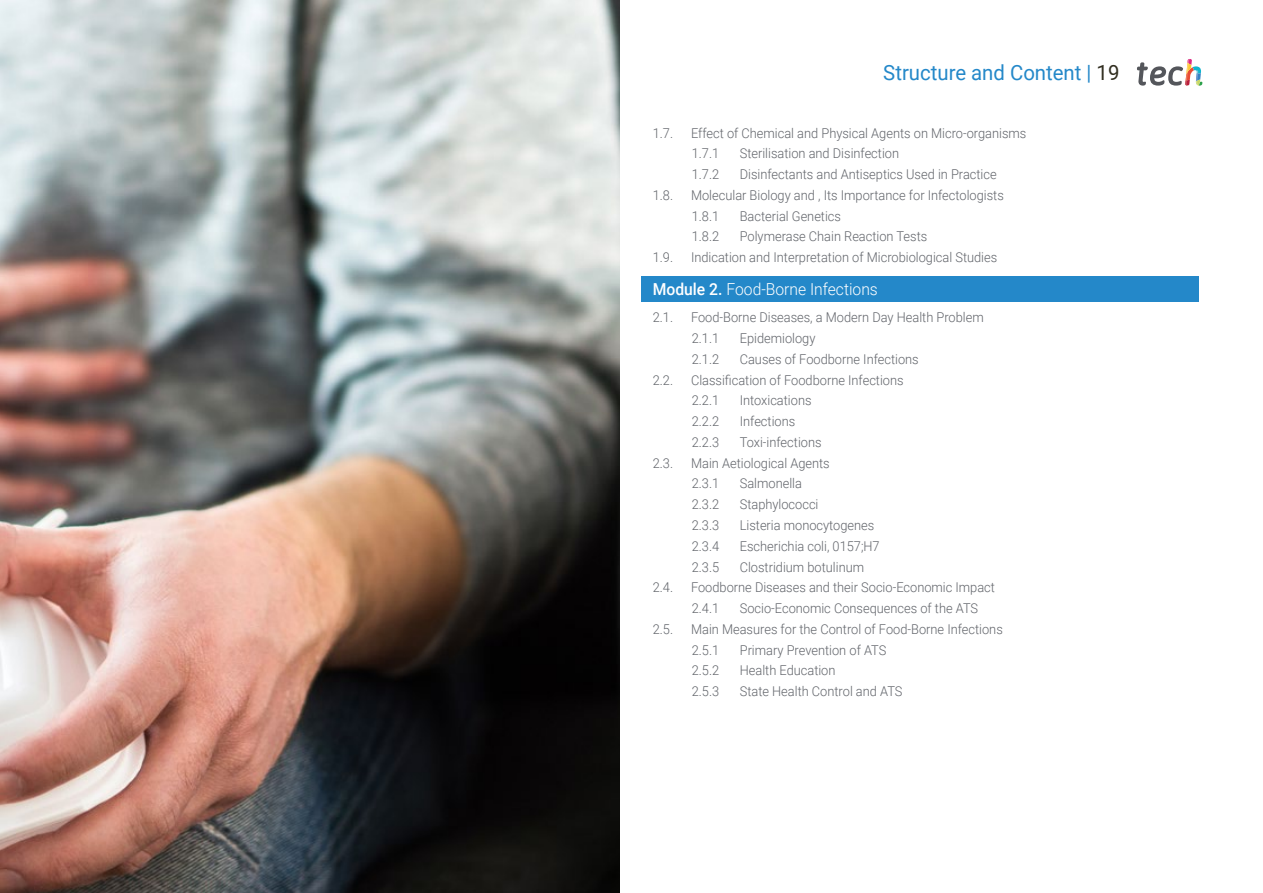
<style>
.page{position:relative;width:1263px;height:893px;background:#fff}
.page>*{position:absolute;margin:0;border:0;box-sizing:border-box;transform-origin:0 0}
.t1{font:21px "Roboto";color:#2488c9}
.t2{font:300 16.5px "Roboto";color:#fff;scale:.95 1}
.t3{font:300 13.5px/20.7px "Roboto";color:#61646a;scale:.95 1}
.s1{color:#312e20}
.s2{font-weight:500}
</style>
<div class="page">
<img style="left:0;top:0;width:620px;height:893px">
<svg style="left:1137px;top:59px;width:65px;height:27px"></svg>
<div style="left:642px;top:277px;width:557px;height:25px;background:#2488c9"></div>
<h1 class="t1" style="left:883px;top:57px;width:238px">Structure and Content | <span class="s1">19</span></h1>
<p class="t3" style="left:653px;top:122px;width:23px">1.7.</p>
<p class="t3" style="left:691px;top:122px;width:355px">Effect of Chemical and Physical Agents on Micro-organisms<br>1.7.1</p>
<p class="t3" style="left:740px;top:143px;width:169px">Sterilisation and Disinfection</p>
<p class="t3" style="left:692px;top:164px;width:30px">1.7.2</p>
<p class="t3" style="left:740px;top:164px;width:272px">Disinfectants and Antiseptics Used in Practice</p>
<p class="t3" style="left:653px;top:184px;width:23px">1.8.</p>
<p class="t3" style="left:691px;top:184px;width:331px">Molecular Biology and , Its Importance for Infectologists<br>1.8.1</p>
<p class="t3" style="left:740px;top:205px;width:108px">Bacterial Genetics</p>
<p class="t3" style="left:692px;top:226px;width:30px">1.8.2</p>
<p class="t3" style="left:740px;top:226px;width:199px">Polymerase Chain Reaction Tests</p>
<p class="t3" style="left:653px;top:247px;width:23px">1.9.</p>
<p class="t3" style="left:691px;top:247px;width:324px">Indication and Interpretation of Microbiological Studies</p>
<p class="t2" style="left:653px;top:278px;width:238px"><span class="s2">Module 2.</span> Food-Borne Infections</p>
<p class="t3" style="left:653px;top:307px;width:23px">2.1.</p>
<p class="t3" style="left:691px;top:307px;width:310px">Food-Borne Diseases, a Modern Day Health Problem<br>2.1.1</p>
<p class="t3" style="left:740px;top:328px;width:81px">Epidemiology</p>
<p class="t3" style="left:692px;top:348px;width:30px">2.1.2</p>
<p class="t3" style="left:740px;top:348px;width:190px">Causes of Foodborne Infections</p>
<p class="t3" style="left:653px;top:369px;width:23px">2.2.</p>
<p class="t3" style="left:691px;top:369px;width:225px">Classification of Foodborne Infections<br>2.2.1</p>
<p class="t3" style="left:740px;top:390px;width:77px">Intoxications</p>
<p class="t3" style="left:692px;top:411px;width:30px">2.2.2</p>
<p class="t3" style="left:740px;top:411px;width:60px">Infections</p>
<p class="t3" style="left:692px;top:431px;width:30px">2.2.3</p>
<p class="t3" style="left:740px;top:431px;width:88px">Toxi-infections</p>
<p class="t3" style="left:653px;top:452px;width:23px">2.3.</p>
<p class="t3" style="left:691px;top:452px;width:148px">Main Aetiological Agents<br>2.3.1</p>
<p class="t3" style="left:740px;top:473px;width:67px">Salmonella</p>
<p class="t3" style="left:692px;top:494px;width:30px">2.3.2</p>
<p class="t3" style="left:740px;top:494px;width:84px">Staphylococci</p>
<p class="t3" style="left:692px;top:514px;width:30px">2.3.3</p>
<p class="t3" style="left:740px;top:514px;width:143px">Listeria monocytogenes</p>
<p class="t3" style="left:692px;top:535px;width:30px">2.3.4</p>
<p class="t3" style="left:740px;top:535px;width:149px">Escherichia coli, 0157;H7</p>
<p class="t3" style="left:692px;top:556px;width:30px">2.3.5</p>
<p class="t3" style="left:740px;top:556px;width:132px">Clostridium botulinum</p>
<p class="t3" style="left:653px;top:577px;width:23px">2.4.</p>
<p class="t3" style="left:691px;top:577px;width:321px">Foodborne Diseases and their Socio-Economic Impact<br>2.4.1</p>
<p class="t3" style="left:740px;top:597px;width:252px">Socio-Economic Consequences of the ATS</p>
<p class="t3" style="left:653px;top:618px;width:23px">2.5.</p>
<p class="t3" style="left:691px;top:618px;width:330px">Main Measures for the Control of Food-Borne Infections<br>2.5.1</p>
<p class="t3" style="left:740px;top:639px;width:156px">Primary Prevention of ATS</p>
<p class="t3" style="left:692px;top:660px;width:30px">2.5.2</p>
<p class="t3" style="left:740px;top:660px;width:102px">Health Education</p>
<p class="t3" style="left:692px;top:680px;width:30px">2.5.3</p>
<p class="t3" style="left:740px;top:680px;width:173px">State Health Control and ATS</p>
</div>
